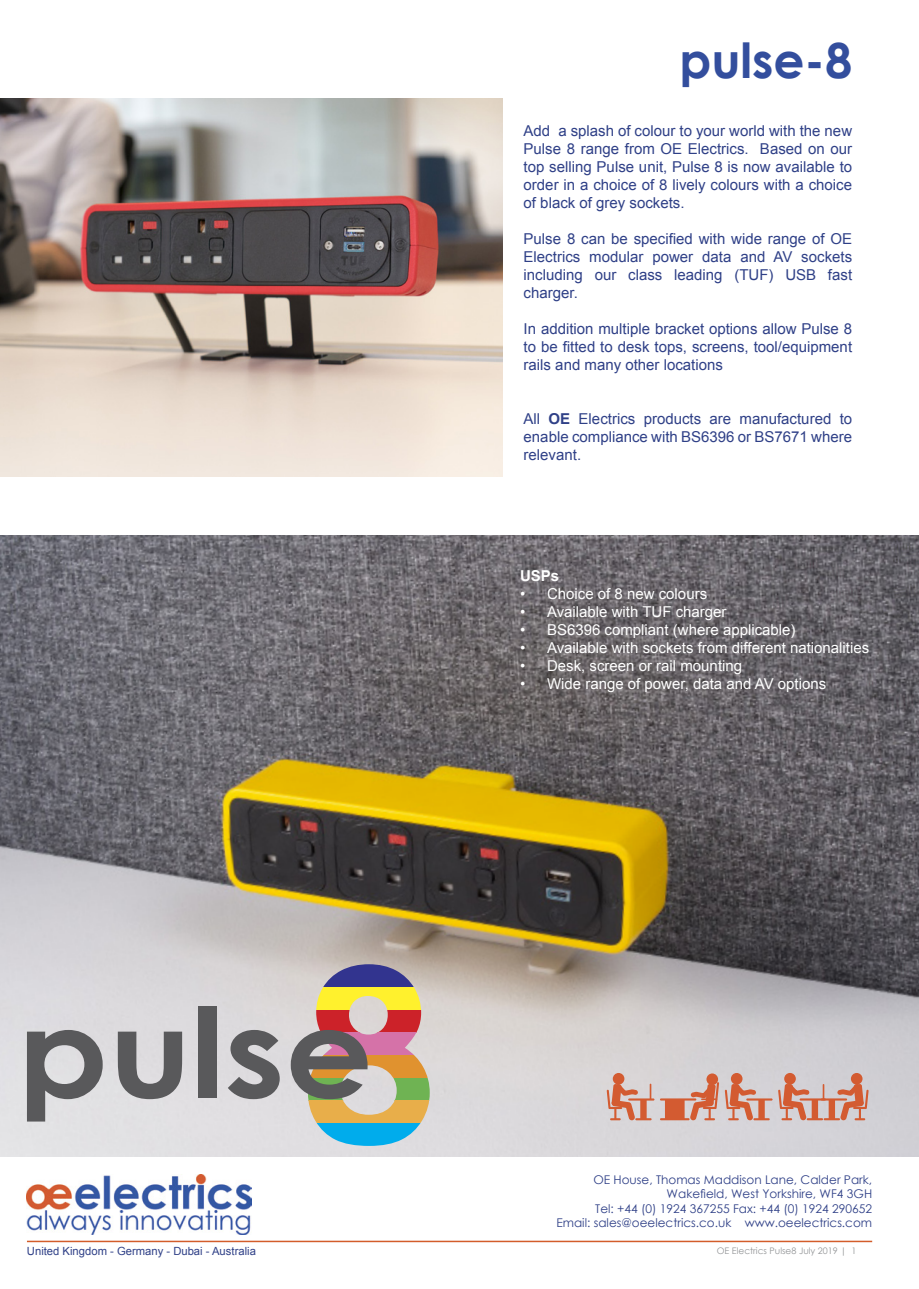
<style>
.page{position:relative;width:919px;height:1289px;background:#fff}
.page>*{position:absolute;margin:0;border:0;box-sizing:border-box;transform-origin:0 0}
.t1{font:700 48.45px "Century Gothic";color:#334e9d}
.t2{font:15px/18px "Arial";color:#2f4087;text-align:justify}
.t3{font:15px "Arial";color:#fff}
.t4{font:700 15px "Arial";color:#fff}
.t5{font:12px/14.4px "Century Gothic";color:#2f4087;text-align:right}
.t6{font:11.25px "Arial";color:#2f4087}
.t7{font:9px "Century Gothic";color:#929496}
.s1{font-weight:700}
</style>
<div class="page">
<img style="left:27px;top:1174px;width:224px;height:60px">
<hr style="left:27px;top:1240px;width:845px;height:2px;background:#d35d2b">
<img style="left:0;top:98px;width:502px;height:378px">
<img style="left:0;top:535px;width:918px;height:621px">
<div style="left:706px;top:1073px;width:12px;height:12px;background:#d35b31;border-radius:50%"></div>
<div style="left:784px;top:1072px;width:11px;height:12px;background:#d35b31;border-radius:50%"></div>
<div style="left:850px;top:1072px;width:12px;height:12px;background:#d35b31;border-radius:50%"></div>
<svg style="left:778px;top:1083px;width:90px;height:37px;background:#d29d8e"></svg>
<div style="left:730px;top:1072px;width:12px;height:12px;background:#d35b31;border-radius:50%"></div>
<svg style="left:660px;top:1082px;width:112px;height:38px;background:#d4a293"></svg>
<div style="left:612px;top:1072px;width:12px;height:12px;background:#d35b31;border-radius:50%"></div>
<svg style="left:606px;top:1083px;width:48px;height:37px;background:#d6a293"></svg>
<svg style="left:308px;top:964px;width:121px;height:22px;background:#7b77a4"></svg>
<svg style="left:308px;top:986px;width:121px;height:23px;background:#ece163"></svg>
<svg style="left:308px;top:1009px;width:121px;height:23px;background:#d37775"></svg>
<svg style="left:367px;top:1032px;width:62px;height:23px"></svg>
<svg style="left:367px;top:1055px;width:62px;height:22px"></svg>
<svg style="left:308px;top:1077px;width:121px;height:23px"></svg>
<svg style="left:308px;top:1100px;width:121px;height:23px;background:#e5b970"></svg>
<svg style="left:308px;top:1123px;width:121px;height:22px;background:#4cbce7"></svg>
<svg style="left:27px;top:1029px;width:76px;height:92px;background:#979799"></svg>
<svg style="left:118px;top:1031px;width:64px;height:68px;background:#8e8d8f"></svg>
<div style="left:198px;top:1006px;width:19px;height:91px;background:#59595b"></div>
<svg style="left:228px;top:1029px;width:52px;height:70px;background:#8e8d90"></svg>
<svg style="left:291px;top:1029px;width:76px;height:70px;background:#897d78"></svg>
<p class="t6" style="left:27px;top:1243px;width:230px">United Kingdom - Germany - Dubai - Australia</p>
<h1 class="t1" style="left:679px;top:24px;width:174px">pulse-8</h1>
<p class="t2" style="left:523px;top:122px;width:330px">Add a splash of colour to your world with the new Pulse 8 range from OE Electrics. Based on our top selling Pulse unit, Pulse 8 is now available to order in a choice of 8 lively colours with a choice of black of grey sockets.</p>
<p class="t2" style="left:523px;top:230px;width:330px">Pulse 8 can be specified with wide range of OE Electrics modular power data and AV sockets including our class leading (TUF) USB fast charger.</p>
<p class="t2" style="left:523px;top:320px;width:330px">In addition multiple bracket options allow Pulse 8 to be fitted to desk tops, screens, tool/equipment rails and many other locations</p>
<p class="t2" style="left:523px;top:410px;width:330px">All <span class="s1">OE</span> Electrics products are manufactured to enable compliance with BS6396 or BS7671 where relevant.</p>
<p class="t4" style="left:520px;top:566px;width:41px">USPs</p>
<p class="t3" style="left:520px;top:584px;width:189px">• Choice of 8 new colours</p>
<p class="t3" style="left:520px;top:602px;width:208px">• Available with TUF charger</p>
<p class="t3" style="left:520px;top:620px;width:277px">• BS6396 compliant (where applicable)</p>
<p class="t3" style="left:520px;top:638px;width:351px">• Available with sockets from different nationalities</p>
<p class="t3" style="left:520px;top:656px;width:224px">• Desk, screen or rail mounting</p>
<p class="t3" style="left:520px;top:674px;width:308px">• Wide range of power, data and AV options</p>
<p class="t5" style="left:556px;top:1172px;width:317px">OE House, Thomas Maddison Lane, Calder Park, Wakefield, West Yorkshire, WF4 3GH<br>Tel: +44 (0) 1924 367255 Fax: +44 (0) 1924 290652<br>Email: sales@oeelectrics.co.uk www.oeelectrics.com</p>
<p class="t7" style="left:716px;top:1244px;width:141px">OE Electrics Pulse8 July 2019 | 1</p>
</div>
